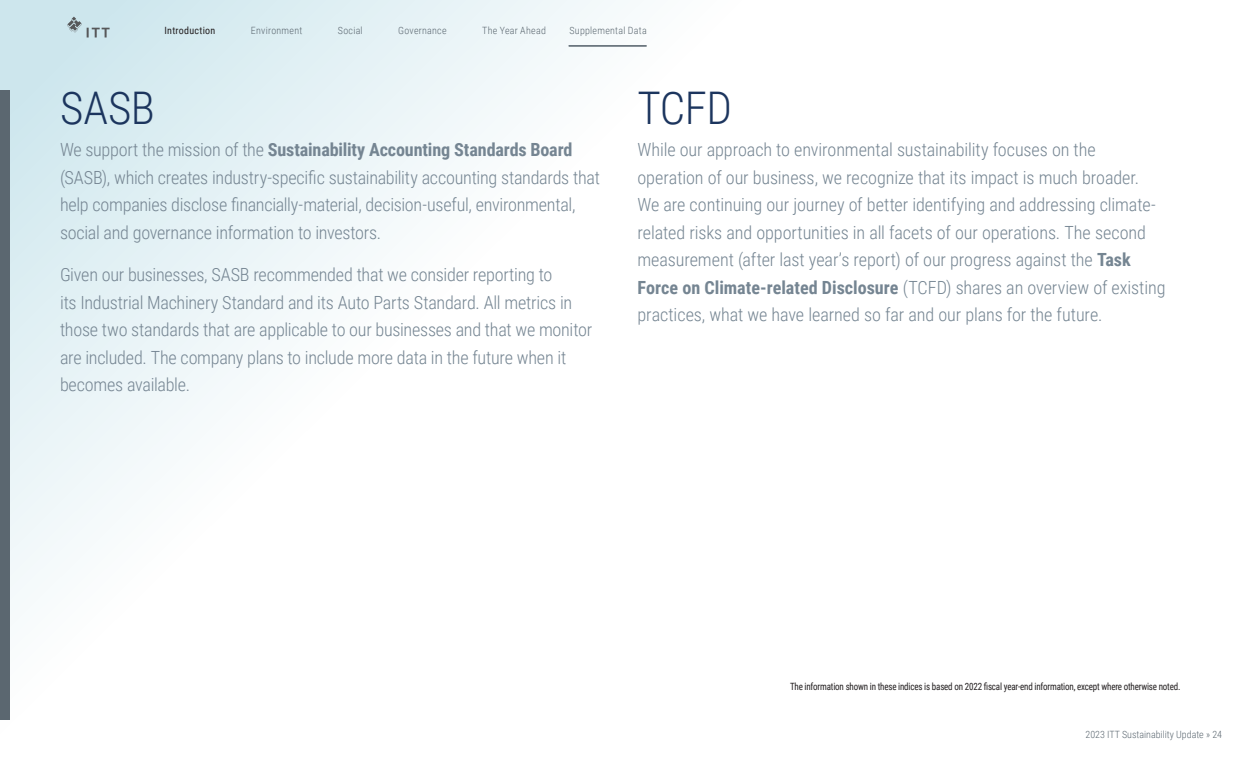
<style>
.page{position:relative;width:1260px;height:765px;background:#fff}
.page>*{position:absolute;margin:0;border:0;box-sizing:border-box;transform-origin:0 0}
._2H{font:300 45px "Roboto Condensed";letter-spacing:-.005em;color:#1c355e}
.Pull_Quote_14_5pt{font:300 18.12px/27.5px "Roboto Condensed";letter-spacing:-.01em;color:#758592}
._3SH{font:300 18.12px/27.5px "Roboto Condensed";letter-spacing:-.015em;color:#758592}
.t1{font:10px "Roboto Condensed";letter-spacing:-.02em;color:#231f20;scale:.9 1}
.t2{font:300 10px "Roboto Condensed";letter-spacing:.025em;color:#5b6770}
.t3{font:300 10px "Roboto Condensed";color:#5b6770}
.t4{font:10px "Roboto Condensed";letter-spacing:.03em;color:#231f20}
.s1{font-weight:700}
</style>
<div class="page">
<svg style="left:0;top:0;width:616px;height:720px"></svg>
<div style="left:0;top:90px;width:9px;height:630px;background:#5b6770"></div>
<svg style="left:87px;top:28px;width:23px;height:10px"></svg>
<svg style="left:68px;top:17px;width:13px;height:16px"></svg>
<hr style="left:569px;top:45px;width:78px;height:2px;background:#5b6770">
<p class="t4" style="left:165px;top:24px;width:52px">Introduction</p>
<p class="t2" style="left:251px;top:24px;width:53px">Environment</p>
<p class="t2" style="left:338px;top:24px;width:26px">Social</p>
<p class="t2" style="left:398px;top:24px;width:50px">Governance</p>
<p class="t2" style="left:482px;top:24px;width:65px">The Year Ahead</p>
<p class="t2" style="left:570px;top:24px;width:79px">Supplemental Data</p>
<p class="_2H" style="left:60px;top:76px;width:97px">SASB</p>
<p class="Pull_Quote_14_5pt" style="left:60px;top:135px;width:541px">We support the mission of the <span class="s1">Sustainability Accounting Standards Board </span>(SASB), which creates industry-specific sustainability accounting standards that help companies disclose financially-material, decision-useful, environmental, social and governance information to investors.</p>
<p class="_3SH" style="left:60px;top:260px;width:534px">Given our businesses, SASB recommended that we consider reporting to<br>its Industrial Machinery Standard and its Auto Parts Standard. All metrics in those two standards that are applicable to our businesses and that we monitor are included. The company plans to include more data in the future when it becomes available.</p>
<p class="_2H" style="left:638px;top:76px;width:96px">TCFD</p>
<p class="Pull_Quote_14_5pt" style="left:638px;top:135px;width:530px">While our approach to environmental sustainability focuses on the operation of our business, we recognize that its impact is much broader.<br>We are continuing our journey of better identifying and addressing climate&shy;related risks and opportunities in all facets of our operations. The second measurement (after last year’s report) of our progress against the <span class="s1">Task Force on Climate-related Disclosure</span> (TCFD) shares an overview of existing practices, what we have learned so far and our plans for the future.</p>
<p class="t1" style="left:790px;top:679px;width:435px">The information shown in these indices is based on 2022 fiscal year-end information, except where otherwise noted.</p>
<p class="t3" style="left:1086px;top:727px;width:138px">2023 ITT Sustainability Update » 24</p>
</div>
